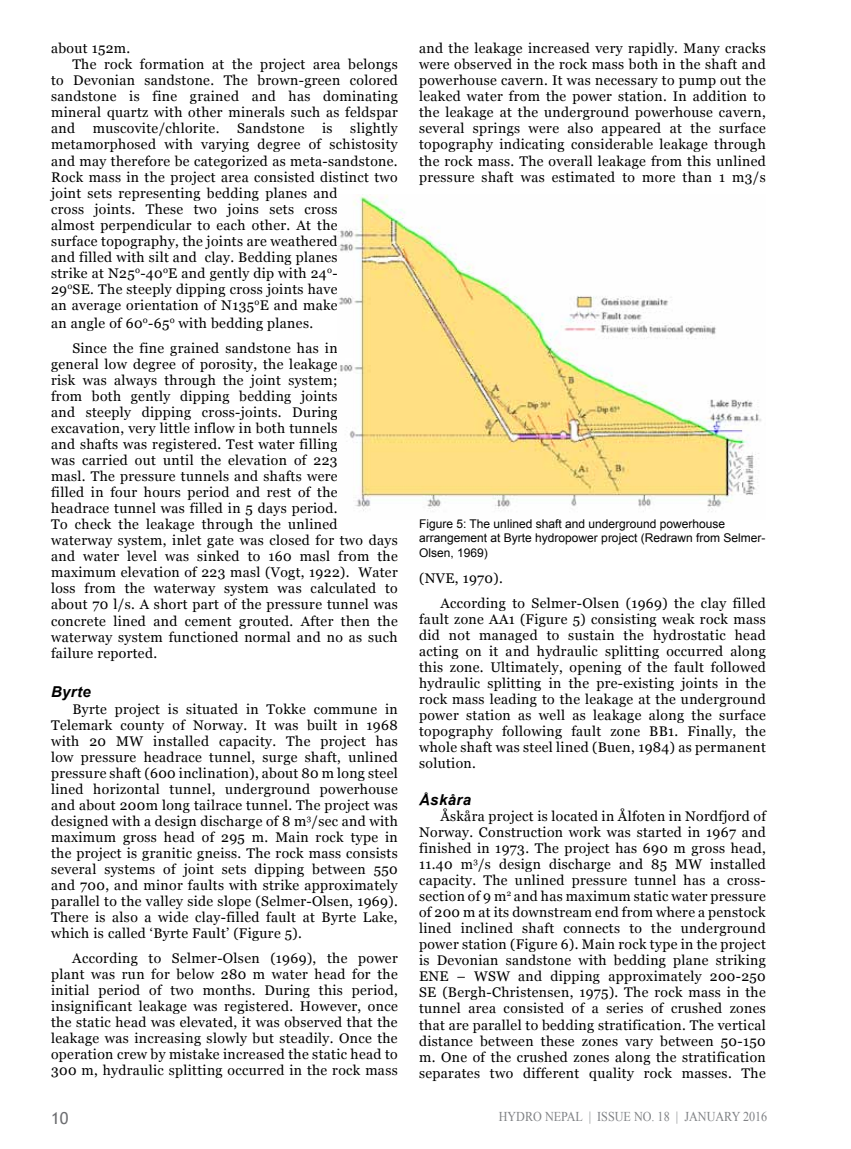
<style>
.page{position:relative;width:851px;height:1149px;background:#fff}
.page>*{position:absolute;margin:0;border:0;box-sizing:border-box;transform-origin:0 0}
.t1{font:16.5px "Trebuchet MS";color:#6d6e71}
.t2{font:italic 700 15px "Arial";letter-spacing:.025em;color:#000}
.t3{font:13.95px/16px "Georgia";letter-spacing:.025em;color:#000;text-align:justify}
.t4{font:13.5px "Times New Roman";color:#808285;scale:.9 1}
.t5{font:12px/14.4px "Arial";color:#000}
</style>
<div class="page">
<img style="left:337px;top:194px;width:425px;height:318px">
<p class="t3" style="left:51px;top:41px;width:81px">about 152m.</p>
<p class="t3" style="left:72px;top:57px;width:327px">The rock formation at the project area belongs</p>
<p class="t3" style="left:51px;top:73px;width:348px">to Devonian sandstone. The brown-green colored</p>
<p class="t3" style="left:51px;top:89px;width:348px">sandstone is fine grained and has dominating</p>
<p class="t3" style="left:51px;top:105px;width:348px">mineral quartz with other minerals such as feldspar</p>
<p class="t3" style="left:51px;top:121px;width:25px">and</p>
<p class="t3" style="left:93px;top:121px;width:128px">muscovite/chlorite.</p>
<p class="t3" style="left:237px;top:121px;width:69px">Sandstone</p>
<p class="t3" style="left:322px;top:121px;width:12px">is</p>
<p class="t3" style="left:51px;top:121px;width:348px;text-align:left;text-indent:299px">slightly metamorphosed with varying degree of schistosity and may therefore be categorized as meta-sandstone.<br>Rock mass in the project area consisted distinct two joint sets representing bedding planes and<br>cross joints. These two joins sets cross<br>almost perpendicular to each other. At the<br>surface topography, the joints are weathered<br>and filled with silt and clay. Bedding planes<br>strike at N25<sup>0</sup>-40<sup>0</sup>E and gently dip with 24<sup>0</sup>-<br>29<sup>0</sup>SE. The steeply dipping cross joints have<br>an average orientation of N135<sup>0</sup>E and make</p>
<p class="t3" style="left:72px;top:311px;width:267px;line-height:24.6px;text-indent:-21px">an angle of 60<sup>0</sup>-65<sup>0</sup> with bedding planes.<br>Since the fine grained sandstone has in</p>
<p class="t3" style="left:51px;top:356px;width:348px;text-align:left">general low degree of porosity, the leakage<br>risk was always through the joint system;<br>from both gently dipping bedding joints<br>and steeply dipping cross-joints. During excavation, very little inflow in both tunnels<br>and shafts was registered. Test water filling<br>was carried out until the elevation of 223<br>masl. The pressure tunnels and shafts were<br>filled in four hours period and rest of the headrace tunnel was filled in 5 days period.<br>To check the leakage through the unlined waterway system, inlet gate was closed for two days and water level was sinked to 160 masl from the maximum elevation of 223 masl (Vogt, 1922). Water loss from the waterway system was calculated to about 70 l/s. A short part of the pressure tunnel was concrete lined and cement grouted. After then the waterway system functioned normal and no as such failure reported.</p>
<p class="t2" style="left:51px;top:682px;width:41px">Byrte</p>
<p class="t3" style="left:51px;top:700px;width:348px;text-indent:21px">Byrte project is situated in Tokke commune in Telemark county of Norway. It was built in 1968 with 20 MW installed capacity. The project has low pressure headrace tunnel, surge shaft, unlined pressure shaft (600 inclination), about 80 m long steel lined horizontal tunnel, underground powerhouse and about 200m long tailrace tunnel. The project was designed with a design discharge of 8 m<sup>3</sup>/sec and with maximum gross head of 295 m. Main rock type in the project is granitic gneiss. The rock mass consists several systems of joint sets dipping between 550 and 700, and minor faults with strike approximately parallel to the valley side slope (Selmer-Olsen, 1969).<br>There is also a wide clay-filled fault at Byrte Lake, which is called ‘Byrte Fault’ (Figure 5).</p>
<p class="t3" style="left:51px;top:950px;width:348px;text-indent:21px">According to Selmer-Olsen (1969), the power plant was run for below 280 m water head for the initial period of two months. During this period, insignificant leakage was registered. However, once the static head was elevated, it was observed that the leakage was increasing slowly but steadily. Once the operation crew by mistake increased the static head to 300 m, hydraulic splitting occurred in the rock mass</p>
<p class="t3" style="left:419px;top:41px;width:348px">and the leakage increased very rapidly. Many cracks were observed in the rock mass both in the shaft and powerhouse cavern. It was necessary to pump out the leaked water from the power station. In addition to the leakage at the underground powerhouse cavern, several springs were also appeared at the surface topography indicating considerable leakage through the rock mass. The overall leakage from this unlined pressure shaft was estimated to more than 1 m3/s</p>
<p class="t5" style="left:419px;top:516px;width:348px">Figure 5: The unlined shaft and underground powerhouse arrangement at Byrte hydropower project (Redrawn from Selmer-<br>Olsen, 1969)</p>
<p class="t3" style="left:440px;top:566px;width:327px;line-height:24.6px;text-indent:-21px">(NVE, 1970).<br>According to Selmer-Olsen (1969) the clay filled</p>
<p class="t3" style="left:419px;top:611px;width:348px">fault zone AA1 (Figure 5) consisting weak rock mass did not managed to sustain the hydrostatic head acting on it and hydraulic splitting occurred along this zone. Ultimately, opening of the fault followed hydraulic splitting in the pre-existing joints in the rock mass leading to the leakage at the underground power station as well as leakage along the surface topography following fault zone BB1. Finally, the whole shaft was steel lined (Buen, 1984) as permanent solution.</p>
<p class="t2" style="left:419px;top:789px;width:53px">Åskåra</p>
<p class="t3" style="left:419px;top:808px;width:348px;text-indent:21px">Åskåra project is located in Ålfoten in Nordfjord of Norway. Construction work was started in 1967 and finished in 1973. The project has 690 m gross head, 11.40 m<sup>3</sup>/s design discharge and 85 MW installed capacity. The unlined pressure tunnel has a cross&shy;section of 9 m<sup>2</sup> and has maximum static water pressure of 200 m at its downstream end from where a penstock lined inclined shaft connects to the underground power station (Figure 6). Main rock type in the project is Devonian sandstone with bedding plane striking ENE – WSW and dipping approximately 200-250<br>SE (Bergh-Christensen, 1975). The rock mass in the tunnel area consisted of a series of crushed zones that are parallel to bedding stratification. The vertical distance between these zones vary between 50-150 m. One of the crushed zones along the stratification separates two different quality rock masses. The</p>
<p class="t1" style="left:51px;top:1107px;width:19px">10</p>
<p class="t4" style="left:498px;top:1106px;width:300px">HYDRO NEPAL | ISSUE NO. 18 | JANUARY 2016</p>
</div>
